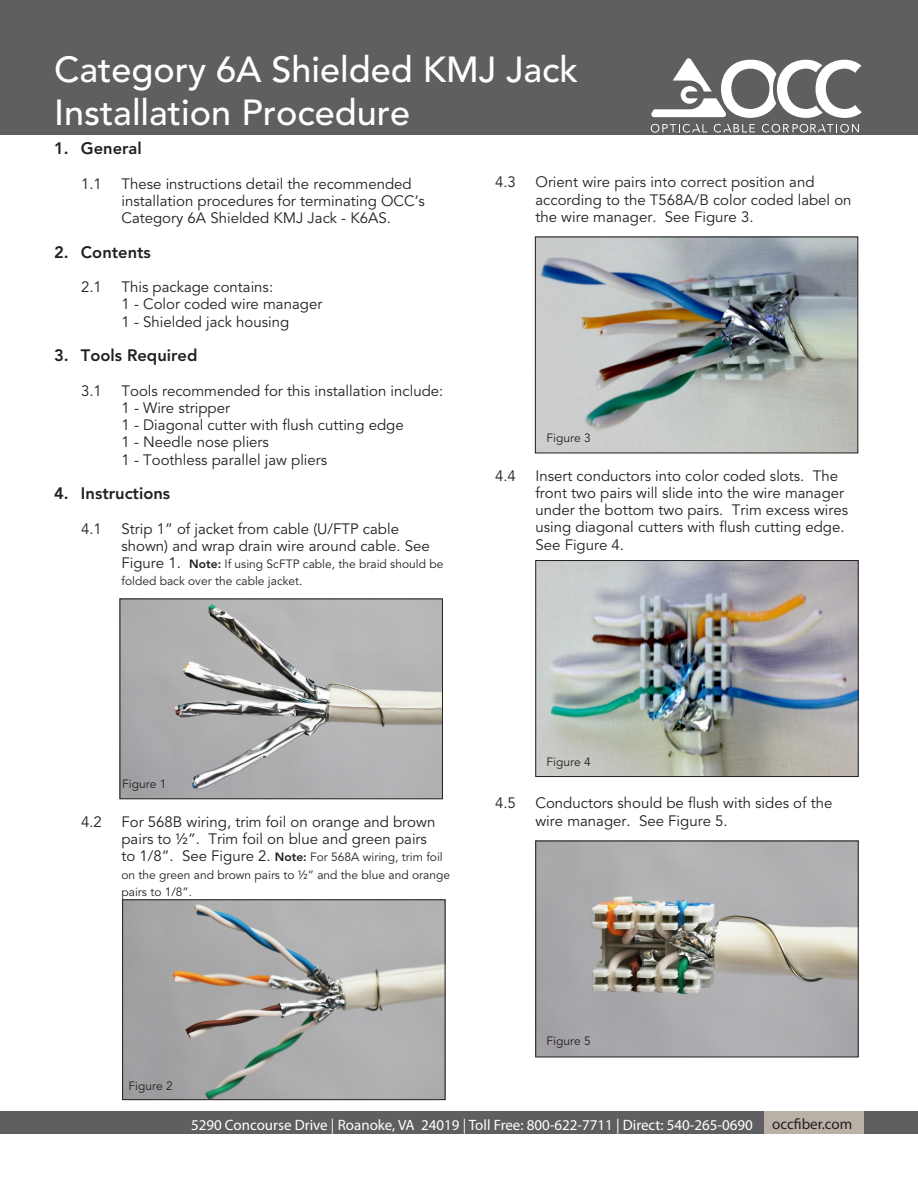
<style>
.page{position:relative;width:918px;height:1188px;background:#fff}
.page>*{position:absolute;margin:0;border:0;box-sizing:border-box;transform-origin:0 0}
.t1{font:500 36px "Avenir";color:#fff}
.t2{font:800 16.5px "Avenir";color:#231f20}
.t3{font:15px "Avenir";color:#231f20}
.t4{font:15px "Myriad Pro";color:#fff}
.t5{font:15px "Myriad Pro";color:#231f20}
.t6{font:12px "Avenir";color:#231f20}
.s1{font-size:15px}
.s2{font-weight:800}
</style>
<div class="page">
<div style="left:0;top:0;width:918px;height:135px;background:#5f5f62"></div>
<svg style="left:651px;top:58px;width:211px;height:60px"></svg>
<svg style="left:651px;top:124px;width:56px;height:9px"></svg>
<svg style="left:714px;top:124px;width:41px;height:9px"></svg>
<svg style="left:762px;top:124px;width:97px;height:9px"></svg>
<div style="left:0;top:1112px;width:918px;height:22px;background:#5f5f62"></div>
<div style="left:764px;top:1112px;width:100px;height:22px;background:#bab1a6"></div>
<img style="left:122px;top:601px;width:319px;height:196px">
<div style="left:120px;top:599px;width:323px;height:200px;border:1px solid #231f20"></div>
<img style="left:124px;top:901px;width:319px;height:197px">
<div style="left:122px;top:899px;width:323px;height:201px;border:1px solid #231f20"></div>
<img style="left:537px;top:239px;width:319px;height:212px">
<div style="left:535px;top:237px;width:323px;height:216px;border:1px solid #231f20"></div>
<img style="left:537px;top:562px;width:320px;height:213px">
<div style="left:535px;top:560px;width:324px;height:217px;border:1px solid #231f20"></div>
<img style="left:537px;top:843px;width:320px;height:212px">
<div style="left:535px;top:841px;width:324px;height:216px;border:1px solid #231f20"></div>
<p class="t1" style="left:54px;top:48px;width:526px">Category 6A Shielded KMJ Jack</p>
<p class="t1" style="left:54px;top:92px;width:358px">Installation Procedure</p>
<p class="t2" style="left:54px;top:139px;width:89px">1. General</p>
<p class="t3" style="left:81px;top:175px;width:22px">1.1</p>
<p class="t3" style="left:122px;top:175px;width:292px">These instructions detail the recommended</p>
<p class="t3" style="left:122px;top:192px;width:305px">installation procedures for terminating OCC’s</p>
<p class="t3" style="left:122px;top:209px;width:271px">Category 6A Shielded KMJ Jack - K6AS.</p>
<p class="t2" style="left:54px;top:242px;width:98px">2. Contents</p>
<p class="t3" style="left:81px;top:278px;width:22px">2.1</p>
<p class="t3" style="left:122px;top:278px;width:153px">This package contains:</p>
<p class="t3" style="left:122px;top:296px;width:202px">1 - Color coded wire manager</p>
<p class="t3" style="left:122px;top:313px;width:169px">1 - Shielded jack housing</p>
<p class="t2" style="left:54px;top:346px;width:145px">3. Tools Required</p>
<p class="t3" style="left:81px;top:382px;width:22px">3.1</p>
<p class="t3" style="left:122px;top:382px;width:323px">Tools recommended for this installation include:</p>
<p class="t3" style="left:122px;top:399px;width:110px">1 - Wire stripper</p>
<p class="t3" style="left:122px;top:416px;width:284px">1 - Diagonal cutter with flush cutting edge</p>
<p class="t3" style="left:122px;top:434px;width:149px">1 - Needle nose pliers</p>
<p class="t3" style="left:122px;top:451px;width:207px">1 - Toothless parallel jaw pliers</p>
<p class="t2" style="left:54px;top:484px;width:118px">4. Instructions</p>
<p class="t3" style="left:81px;top:520px;width:22px">4.1</p>
<p class="t3" style="left:122px;top:520px;width:279px">Strip 1” of jacket from cable (U/FTP cable</p>
<p class="t3" style="left:122px;top:537px;width:310px">shown) and wrap drain wire around cable. See</p>
<p class="t6" style="left:122px;top:557px;width:323px"><span class="s1">Figure 1.</span> <span class="s2">Note:</span> If using ScFTP cable, the braid should be</p>
<p class="t6" style="left:122px;top:574px;width:183px">folded back over the cable jacket.</p>
<p class="t3" style="left:495px;top:174px;width:22px">4.3</p>
<p class="t3" style="left:536px;top:174px;width:281px">Orient wire pairs into correct position and</p>
<p class="t3" style="left:536px;top:191px;width:318px">according to the T568A/B color coded label on</p>
<p class="t3" style="left:536px;top:208px;width:220px">the wire manager. See Figure 3.</p>
<p class="t6" style="left:546px;top:431px;width:46px">Figure 3</p>
<p class="t3" style="left:495px;top:467px;width:22px">4.4</p>
<p class="t3" style="left:536px;top:467px;width:304px">Insert conductors into color coded slots. The</p>
<p class="t3" style="left:536px;top:484px;width:310px">front two pairs will slide into the wire manager</p>
<p class="t3" style="left:536px;top:501px;width:314px">under the bottom two pairs. Trim excess wires</p>
<p class="t3" style="left:536px;top:519px;width:311px">using diagonal cutters with flush cutting edge.</p>
<p class="t3" style="left:536px;top:536px;width:90px">See Figure 4.</p>
<p class="t6" style="left:122px;top:777px;width:46px">Figure 1</p>
<p class="t3" style="left:81px;top:813px;width:22px">4.2</p>
<p class="t3" style="left:122px;top:813px;width:315px">For 568B wiring, trim foil on orange and brown</p>
<p class="t3" style="left:122px;top:830px;width:307px">pairs to ½”. Trim foil on blue and green pairs</p>
<p class="t6" style="left:122px;top:850px;width:323px"><span class="s1">to 1/8”. See Figure 2.</span> <span class="s2">Note:</span> For 568A wiring, trim foil</p>
<p class="t6" style="left:122px;top:868px;width:330px">on the green and brown pairs to ½” and the blue and orange</p>
<p class="t6" style="left:122px;top:885px;width:72px">pairs to 1/8”.</p>
<p class="t6" style="left:546px;top:755px;width:46px">Figure 4</p>
<p class="t3" style="left:495px;top:795px;width:22px">4.5</p>
<p class="t3" style="left:536px;top:795px;width:298px">Conductors should be flush with sides of the</p>
<p class="t3" style="left:536px;top:812px;width:194px">wire manager. See Figure 5.</p>
<p class="t6" style="left:129px;top:1079px;width:46px">Figure 2</p>
<p class="t6" style="left:546px;top:1034px;width:46px">Figure 5</p>
<p class="t4" style="left:191px;top:1115px;width:563px">5290 Concourse Drive | Roanoke, VA 24019 | Toll Free: 800-622-7711 | Direct: 540-265-0690</p>
<p class="t5" style="left:772px;top:1114px;width:82px">occfiber.com</p>
</div>
